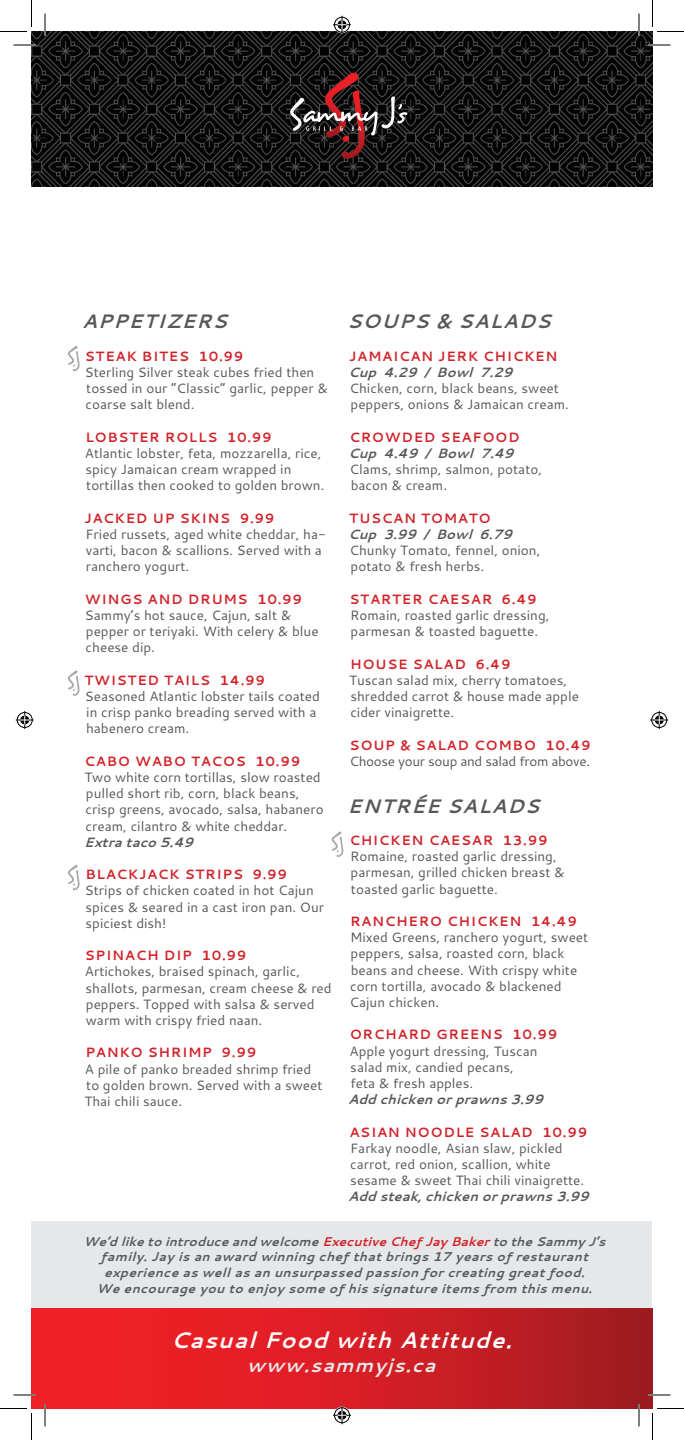
<style>
.page{position:relative;width:684px;height:1440px;background:#fff}
.page>*{position:absolute;margin:0;border:0;box-sizing:border-box;transform-origin:0 0}
.t1{font:italic 700 22.5px "Cantarell";letter-spacing:.05em;color:#fff}
.t2{font:italic 700 19.5px "Cantarell";letter-spacing:.05em;color:#57585a}
.t3{font:italic 700 19.5px "Cantarell";letter-spacing:.05em;color:#e6e7e9}
.t4{font:13.5px/16.2px "Cantarell";color:#57585a}
.t5{font:700 13.5px "Cantarell";letter-spacing:.05em;color:#d1232a}
.t6{font:italic 700 13.5px "Cantarell";color:#57585a}
.t7{font:13.5px "Cantarell";letter-spacing:-.025em;color:#57585a}
.t8{font:italic 700 12.75px/15.8px "Cantarell";letter-spacing:.025em;color:#57585a;text-align:center}
.s1{color:#d1232a}
</style>
<div class="page">
<img style="left:32px;top:32px;width:620px;height:154px">
<svg style="left:290px;top:73px;width:117px;height:86px;background:#3b292a"></svg>
<svg style="left:32px;top:1308px;width:620px;height:100px;background:#d21e24"></svg>
<div style="left:32px;top:1221px;width:620px;height:87px;background:#e6e7e9"></div>
<svg style="left:68px;top:346px;width:12px;height:25px"></svg>
<svg style="left:68px;top:865px;width:12px;height:25px"></svg>
<svg style="left:332px;top:832px;width:11px;height:25px"></svg>
<svg style="left:68px;top:670px;width:12px;height:26px"></svg>
<hr style="left:14px;top:44px;width:22px;height:2px;background:#fff">
<hr style="left:648px;top:44px;width:22px;height:2px;background:#fff">
<hr style="left:14px;top:1394px;width:22px;height:2px;background:#fff">
<hr style="left:648px;top:1394px;width:22px;height:2px;background:#fff">
<hr style="left:44px;top:14px;width:2px;height:22px;background:#fff">
<hr style="left:44px;top:1404px;width:2px;height:22px;background:#fff">
<hr style="left:638px;top:14px;width:2px;height:22px;background:#fff">
<hr style="left:638px;top:1404px;width:2px;height:22px;background:#fff">
<svg style="left:14px;top:45px;width:22px;height:1px"></svg>
<svg style="left:648px;top:45px;width:22px;height:1px"></svg>
<svg style="left:14px;top:1395px;width:22px;height:1px"></svg>
<svg style="left:648px;top:1395px;width:22px;height:1px"></svg>
<svg style="left:45px;top:14px;width:1px;height:22px"></svg>
<svg style="left:45px;top:1404px;width:1px;height:22px"></svg>
<svg style="left:639px;top:14px;width:1px;height:22px"></svg>
<svg style="left:639px;top:1404px;width:1px;height:22px"></svg>
<svg style="left:0;top:0;width:32px;height:32px"></svg>
<svg style="left:0;top:1408px;width:32px;height:32px"></svg>
<svg style="left:652px;top:0;width:32px;height:32px"></svg>
<svg style="left:652px;top:1408px;width:32px;height:32px"></svg>
<svg style="left:333px;top:16px;width:18px;height:18px"></svg>
<svg style="left:333px;top:1406px;width:18px;height:18px"></svg>
<svg style="left:16px;top:711px;width:18px;height:18px"></svg>
<svg style="left:650px;top:711px;width:18px;height:18px"></svg>
<h2 class="t2" style="left:347px;top:308px;width:205px">Soups &amp; Sa la ds</h2>
<p class="t5" style="left:349px;top:347px;width:210px">JAMAICAN JERK CHICKEN</p>
<p class="t6" style="left:348px;top:363px;width:166px">Cup 4.29 / Bowl 7.29</p>
<p class="t4" style="left:350px;top:380px;width:221px">Chicken, corn, black beans, sweet peppers, onions &amp; Jamaican cream.</p>
<p class="t5" style="left:349px;top:428px;width:172px">CROWDED SEAFOOD</p>
<p class="t6" style="left:348px;top:444px;width:167px">Cup 4.49 / Bowl 7.49</p>
<p class="t4" style="left:350px;top:461px;width:194px">Clams, shrimp, salmon, potato, bacon &amp; cream.</p>
<p class="t5" style="left:349px;top:509px;width:12px">TUS</p>
<p class="t5" style="left:382px;top:509px;width:110px">CAN TOMATO</p>
<p class="t6" style="left:348px;top:525px;width:165px">Cup 3.99 / Bowl 6.79</p>
<p class="t4" style="left:350px;top:542px;width:192px">Chunky Tomato, fennel, onion, potato &amp; fresh herbs.</p>
<p class="t5" style="left:350px;top:590px;width:189px">STARTER CAESAR 6.49</p>
<p class="t4" style="left:350px;top:607px;width:201px">Romain, roasted garlic dressing, parmesan &amp; toasted baguette.</p>
<p class="t5" style="left:350px;top:654px;width:162px">H OUS E SALAD 6.49</p>
<p class="t4" style="left:349px;top:671px;width:231px">Tuscan salad mix, cherry tomatoes, shredded carrot &amp; house made apple cider vinaigrette.</p>
<p class="t5" style="left:350px;top:735px;width:243px">SOU P &amp; SALAD COMBO 10.49</p>
<p class="t7" style="left:350px;top:752px;width:242px">Choose your soup and salad from above.</p>
<h2 class="t2" style="left:348px;top:792px;width:193px">Entrée Sa la ds</h2>
<p class="t5" style="left:349px;top:831px;width:200px">CHICKEN CAESAR 13.99</p>
<p class="t4" style="left:350px;top:848px;width:216px">Romaine, roasted garlic dressing, parmesan, grilled chicken breast &amp; toasted garlic baguette.</p>
<p class="t5" style="left:350px;top:912px;width:228px">RANCHERO CHICKEN 14.49</p>
<p class="t4" style="left:350px;top:929px;width:240px">Mixed Greens, ranchero yogurt, sweet peppers, salsa, roasted corn, black beans and cheese. With crispy white corn tortilla, avocado &amp; blackened<br>Cajun chicken.</p>
<p class="t5" style="left:350px;top:1025px;width:209px">ORCHARD G REENS 10.99</p>
<p class="t4" style="left:350px;top:1042px;width:189px">Apple yogurt dressing, Tuscan salad mix, candied pecans, feta &amp; fresh apples.</p>
<p class="t6" style="left:348px;top:1090px;width:196px">Add chicken or prawns 3.99</p>
<p class="t5" style="left:349px;top:1122px;width:239px">AS IAN N OODLE SALAD 10.99</p>
<p class="t4" style="left:350px;top:1139px;width:236px">Farkay noodle, Asian slaw, pickled carrot, red onion, scallion, white sesame &amp; sweet Thai chili vinaigrette.</p>
<p class="t6" style="left:348px;top:1187px;width:242px">Add steak, chicken or prawns 3.99</p>
<p class="t8" style="left:83px;top:1233px;width:524px">We’d like to introduce and welcome <span class="s1">Executive Chef Jay Baker</span> to the Sammy J’s family. Jay is an award winning chef that brings 17 years of restaurant experience as well as an unsurpassed passion for creating great food.<br>We encourage you to enjoy some of his signature items from this menu.</p>
<h2 class="t2" style="left:82px;top:308px;width:146px">Appetizers</h2>
<p class="t5" style="left:85px;top:347px;width:160px">STEAK BITES 10.99</p>
<p class="t4" style="left:85px;top:364px;width:245px">Sterling Silver steak cubes fried then tossed in our “Classic” garlic, pepper &amp; coarse salt blend.</p>
<p class="t5" style="left:85px;top:428px;width:114px">LOBSTER ROLLS</p>
<p class="t5" style="left:227px;top:428px;width:47px">10.99</p>
<p class="t4" style="left:85px;top:445px;width:241px">Atlantic lobster, feta, mozzarella, rice, spicy Jamaican cream wrapped in tortillas then cooked to golden brown.</p>
<p class="t5" style="left:84px;top:509px;width:192px">JACKED UP SKINS 9.99</p>
<p class="t4" style="left:85px;top:526px;width:242px">Fried russets, aged white cheddar, ha&shy;varti, bacon &amp; scallions. Served with a ranchero yogurt.</p>
<p class="t5" style="left:85px;top:590px;width:219px">WINGS AND D RU MS 10.99</p>
<p class="t4" style="left:85px;top:607px;width:235px">Sammy’s hot sauce, Cajun, salt &amp; pepper or teriyaki. With celery &amp; blue cheese dip.</p>
<p class="t5" style="left:85px;top:671px;width:116px">TWISTED TAILS</p>
<p class="t5" style="left:220px;top:671px;width:47px">14.99</p>
<p class="t4" style="left:85px;top:688px;width:237px">Seasoned Atlantic lobster tails coated in crisp panko breading served with a habenero cream.</p>
<p class="t5" style="left:85px;top:752px;width:217px">CABO WABO TACOS 10.99</p>
<p class="t4" style="left:84px;top:769px;width:241px">Two white corn tortillas, slow roasted pulled short rib, corn, black beans, crisp greens, avocado, salsa, habanero cream, cilantro &amp; white cheddar.</p>
<p class="t6" style="left:84px;top:833px;width:111px">Extra taco 5.49</p>
<p class="t5" style="left:85px;top:865px;width:203px">BLACKJACK STRIPS 9.99</p>
<p class="t4" style="left:85px;top:882px;width:241px">Strips of chicken coated in hot Cajun spices &amp; seared in a cast iron pan. Our spiciest dish!</p>
<p class="t5" style="left:85px;top:946px;width:163px">SPINACH D IP 10.99</p>
<p class="t4" style="left:85px;top:963px;width:248px">Artichokes, braised spinach, garlic, shallots, parmesan, cream cheese &amp; red peppers. Topped with salsa &amp; served warm with crispy fried naan.</p>
<p class="t5" style="left:85px;top:1043px;width:172px">PANKO SHRIMP 9.99</p>
<p class="t4" style="left:84px;top:1060px;width:240px">A pile of panko breaded shrimp fried to golden brown. Served with a sweet<br>Thai chili sauce.</p>
<h1 class="t1" style="left:171px;top:1324px;width:343px">Casual Food with Attitude.</h1>
<h2 class="t3" style="left:247px;top:1351px;width:190px">www.sammyjs.ca</h2>
</div>
